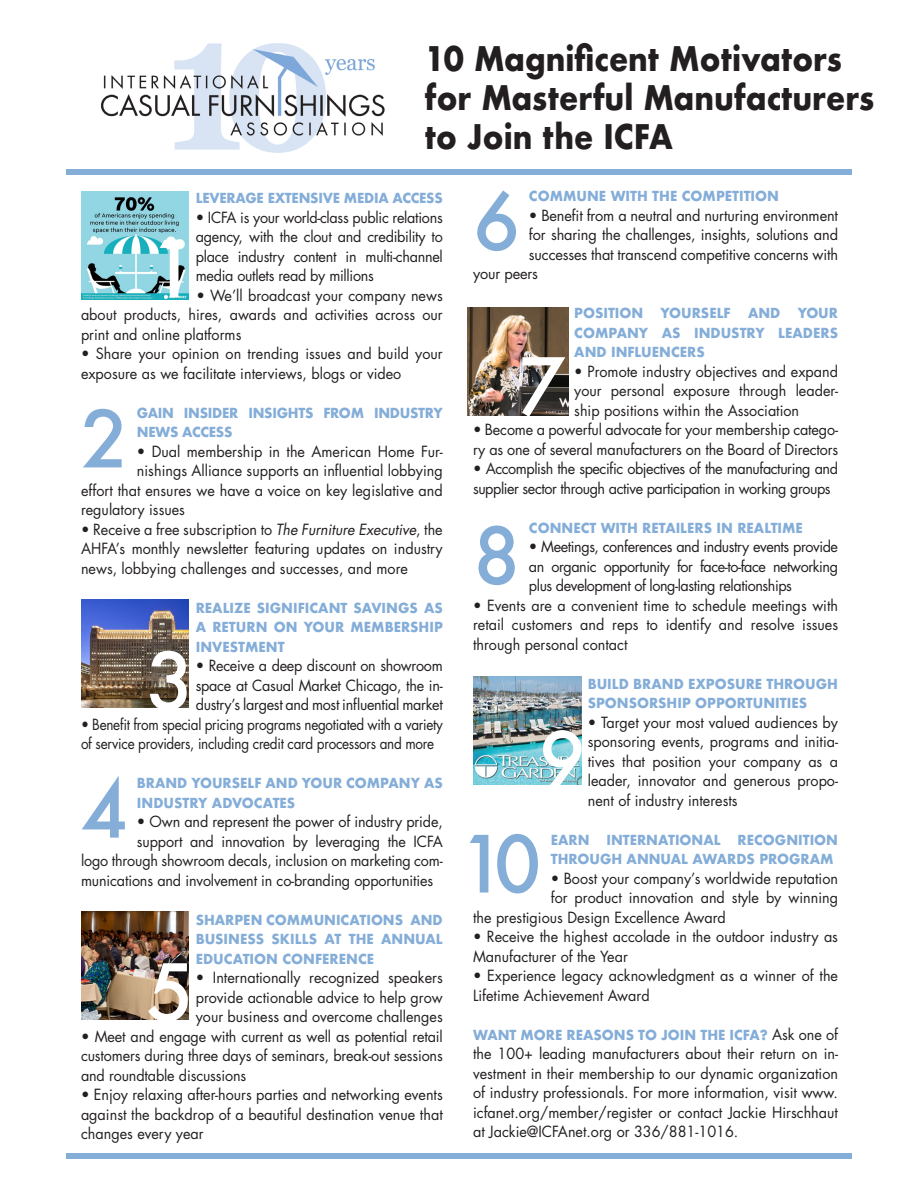
<style>
.page{position:relative;width:918px;height:1188px;background:#fff}
.page>*{position:absolute;margin:0;border:0;box-sizing:border-box;transform-origin:0 0}
.t1{font:500 76.5px "Futura";color:#84add8}
.t2{font:500 76.5px "Futura";color:#fff}
.t3{font:700 33px "Futura";color:#231f20;scale:.9 1}
.t4{font:15px/19.5px "Futura";color:#231f20;text-align:justify;scale:.96 1}
.t5{font:15px "Futura";color:#231f20}
.t6{font:15px/19.5px "Futura";letter-spacing:-.02em;color:#231f20;scale:.9 1}
.t7{font:15px/19.5px "Futura";letter-spacing:-.03em;color:#231f20;scale:.96 1}
.t8{font:700 13.5px/19.5px "Futura";color:#84add8;text-align:justify;scale:.96 1}
.t9{font:700 13.5px/19.5px "Futura";letter-spacing:-.02em;color:#84add8;scale:.96 1}
.s1{font-style:italic}
.s2{font-weight:400;font-size:15px;color:#231f20}
</style>
<div class="page">
<img style="left:81px;top:191px;width:108px;height:108px">
<img style="left:102px;top:43px;width:283px;height:110px">
<img style="left:81px;top:600px;width:108px;height:108px">
<img style="left:81px;top:911px;width:108px;height:108px">
<img style="left:468px;top:308px;width:101px;height:108px">
<img style="left:473px;top:676px;width:108px;height:108px">
<div style="left:66px;top:169px;width:786px;height:5px;background:#84add8"></div>
<div style="left:66px;top:1153px;width:786px;height:6px;background:#84add8"></div>
<p class="t3" style="left:425px;top:34px;width:465px">10 Magnificent Motivators</p>
<p class="t3" style="left:425px;top:73px;width:501px">for Masterful Manufacturers</p>
<p class="t3" style="left:425px;top:112px;width:277px">to Join the ICFA</p>
<p class="t9" style="left:196px;top:189px;width:259px">LEVERAGE EXTENSIVE MEDIA ACCESS</p>
<p class="t4" style="left:196px;top:207px;width:259px">• ICFA is your world-class public relations agency, with the clout and credibility to place industry content in multi-channel media outlets read by millions</p>
<p class="t4" style="left:81px;top:285px;width:378px;text-indent:116px">• We’ll broadcast your company news about products, hires, awards and activities across our print and online platforms</p>
<p class="t4" style="left:81px;top:344px;width:378px">• Share your opinion on trending issues and build your exposure as we facilitate interviews, blogs or video</p>
<p class="t9" style="left:137px;top:403px;width:320px">GAIN INSIDER INSIGHTS FROM INDUSTRY<br>NEWS ACCESS</p>
<p class="t4" style="left:137px;top:441px;width:320px">• Dual membership in the American Home Fur-</p>
<p class="t4" style="left:137px;top:461px;width:320px">nishings Alliance supports an influential lobbying</p>
<p class="t4" style="left:81px;top:480px;width:378px">effort that ensures we have a voice on key legislative and</p>
<p class="t4" style="left:81px;top:500px;width:110px">regulatory issues</p>
<p class="t4" style="left:81px;top:519px;width:378px">• Receive a free subscription to <span class="s1">The Furniture Executive</span>, the AHFA’s monthly newsletter featuring updates on industry news, lobbying challenges and successes, and more</p>
<p class="t8" style="left:196px;top:598px;width:259px">REALIZE SIGNIFICANT SAVINGS AS A RETURN ON YOUR MEMBERSHIP INVESTMENT</p>
<p class="t4" style="left:196px;top:656px;width:259px">• Receive a deep discount on showroom space at Casual Market Chicago, the in&shy;dustry’s largest and most influential market</p>
<p class="t6" style="left:81px;top:714px;width:404px">• Benefit from special pricing programs negotiated with a variety of service providers, including credit card processors and more</p>
<p class="t8" style="left:137px;top:774px;width:320px">BRAND YOURSELF AND YOUR COMPANY AS<br>INDUSTRY ADVOCATES</p>
<p class="t4" style="left:137px;top:812px;width:320px">• Own and represent the power of industry pride,</p>
<p class="t4" style="left:137px;top:831px;width:320px">support and innovation by leveraging the ICFA</p>
<p class="t4" style="left:81px;top:851px;width:378px">logo through showroom decals, inclusion on marketing com-</p>
<p class="t4" style="left:81px;top:870px;width:368px">munications and involvement in co-branding opportunities</p>
<p class="t8" style="left:196px;top:910px;width:259px">SHARPEN COMMUNICATIONS AND BUSINESS SKILLS AT THE ANNUAL EDUCATION CONFERENCE</p>
<p class="t4" style="left:196px;top:968px;width:259px">• Internationally recognized speakers provide actionable advice to help grow your business and overcome challenges</p>
<p class="t4" style="left:81px;top:1026px;width:378px">• Meet and engage with current as well as potential retail customers during three days of seminars, break-out sessions and roundtable discussions</p>
<p class="t4" style="left:81px;top:1085px;width:378px">• Enjoy relaxing after-hours parties and networking events against the backdrop of a beautiful destination venue that changes every year</p>
<p class="t2" style="left:149px;top:217px;width:49px">1</p>
<p class="t1" style="left:81px;top:387px;width:49px">2</p>
<p class="t2" style="left:147px;top:629px;width:49px">3</p>
<p class="t1" style="left:81px;top:757px;width:49px">4</p>
<p class="t2" style="left:147px;top:940px;width:49px">5</p>
<p class="t1" style="left:473px;top:169px;width:49px">6</p>
<p class="t8" style="left:529px;top:186px;width:262px">COMMUNE WITH THE COMPETITION</p>
<p class="t5" style="left:529px;top:205px;width:311px">• Benefit from a neutral and nurturing environment</p>
<p class="t5" style="left:529px;top:224px;width:311px">for sharing the challenges, insights, solutions and</p>
<p class="t5" style="left:529px;top:244px;width:311px">successes that transcend competitive concerns with</p>
<p class="t5" style="left:473px;top:263px;width:67px">your peers</p>
<p class="t8" style="left:574px;top:303px;width:73px">POSITION</p>
<p class="t8" style="left:661px;top:303px;width:75px">YOURSELF</p>
<p class="t8" style="left:748px;top:303px;width:35px">AND</p>
<p class="t8" style="left:574px;top:303px;width:276px;text-indent:223px">YOUR COMPANY AS INDUSTRY LEADERS AND INFLUENCERS</p>
<p class="t4" style="left:574px;top:361px;width:276px">• Promote industry objectives and expand your personal exposure through leader&shy;ship positions within the Association</p>
<p class="t4" style="left:473px;top:420px;width:382px">• Become a powerful advocate for your membership catego&shy;ry as one of several manufacturers on the Board of Directors</p>
<p class="t7" style="left:473px;top:459px;width:382px">• Accomplish the specific objectives of the manufacturing and supplier sector through active participation in working groups</p>
<p class="t8" style="left:529px;top:518px;width:287px">CONNECT WITH RETAILERS IN REALTIME</p>
<p class="t4" style="left:529px;top:537px;width:323px">• Meetings, conferences and industry events provide an organic opportunity for face-to-face networking plus development of long-lasting relationships</p>
<p class="t4" style="left:473px;top:595px;width:382px">• Events are a convenient time to schedule meetings with retail customers and reps to identify and resolve issues through personal contact</p>
<p class="t8" style="left:588px;top:674px;width:262px">BUILD BRAND EXPOSURE THROUGH<br>SPONSORSHIP OPPORTUNITIES</p>
<p class="t4" style="left:588px;top:712px;width:262px">• Target your most valued audiences by sponsoring events, programs and initia&shy;tives that position your company as a leader, innovator and generous propo&shy;nent of industry interests</p>
<p class="t8" style="left:551px;top:830px;width:42px">EARN</p>
<p class="t8" style="left:606px;top:830px;width:121px">INTERNATIONAL</p>
<p class="t2" style="left:518px;top:334px;width:49px">7</p>
<p class="t1" style="left:473px;top:503px;width:49px">8</p>
<p class="t2" style="left:539px;top:708px;width:49px">9</p>
<p class="t1" style="left:459px;top:812px;width:84px">10</p>
<p class="t8" style="left:551px;top:830px;width:301px;text-indent:187px">RECOGNITION<br>THROUGH ANNUAL AWARDS PROGRAM</p>
<p class="t4" style="left:551px;top:868px;width:301px">• Boost your company’s worldwide reputation</p>
<p class="t4" style="left:551px;top:888px;width:301px">for product innovation and style by winning</p>
<p class="t4" style="left:473px;top:907px;width:265px">the prestigious Design Excellence Award</p>
<p class="t4" style="left:473px;top:927px;width:382px">• Receive the highest accolade in the outdoor industry as<br>Manufacturer of the Year</p>
<p class="t4" style="left:473px;top:966px;width:382px">• Experience legacy acknowledgment as a winner of the<br>Lifetime Achievement Award</p>
<p class="t8" style="left:473px;top:1025px;width:382px">WANT MORE REASONS TO JOIN THE ICFA? <span class="s2">Ask one of</span></p>
<p class="t4" style="left:473px;top:1044px;width:382px">the 100+ leading manufacturers about their return on in&shy;vestment in their membership to our dynamic organization of industry professionals. For more information, visit www. icfanet.org/member/register or contact Jackie Hirschhaut at Jackie@ICFAnet.org or 336/881-1016.</p>
</div>
